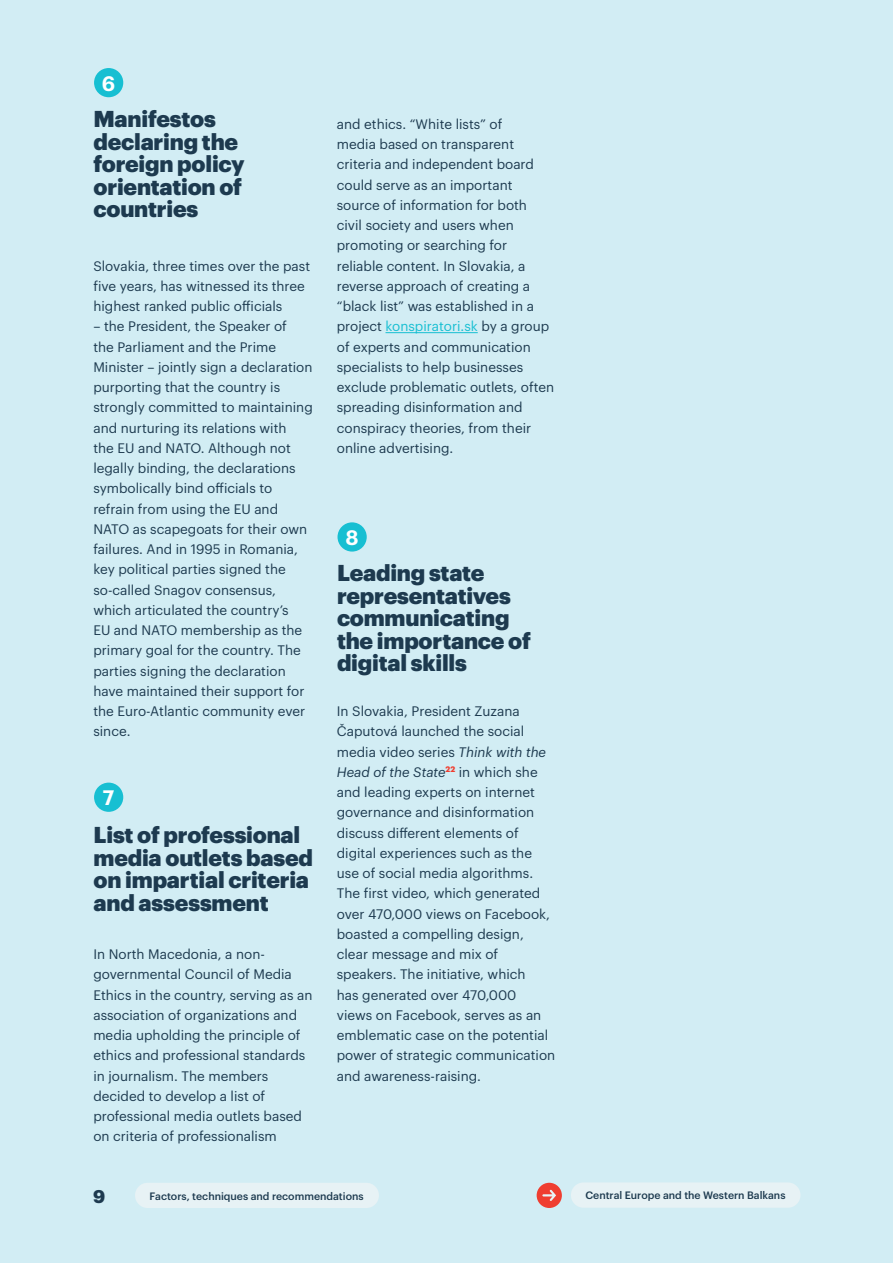
<style>
.page{position:relative;width:893px;height:1263px;background:#d2edf4}
.page>*{position:absolute;margin:0;border:0;box-sizing:border-box;transform-origin:0 0}
.t1{font:900 22.5px/22.5px "Graphik";letter-spacing:-.01em;color:#1d3a4f}
.t2{font:600 20.55px "Graphik";color:#fff}
.t3{font:700 18px "Graphik";color:#1d3a4f}
.t4{font:13.5px/20.2px "Graphik";color:#1d3a4f}
.t5{font:500 10.5px "Graphik";color:#1d3a4f}
.s1{color:#17bfd2}
.s2{font-style:italic}
</style>
<div class="page">
<div style="left:571px;top:1182px;width:229px;height:26px;background:#e7f2f5;border-radius:13px"></div>
<div style="left:135px;top:1183px;width:244px;height:25px;background:#e7f2f5;border-radius:13px"></div>
<div style="left:537px;top:1183px;width:25px;height:25px;background:#ef3e30;border-radius:50%"></div>
<svg style="left:542px;top:1190px;width:14px;height:11px"></svg>
<hr style="left:385px;top:332px;width:93px;height:1px;background:#17bfd2">
<div style="left:94px;top:68px;width:29px;height:29px;background:#17bfd2;border-radius:50%"></div>
<div style="left:94px;top:783px;width:29px;height:29px;background:#17bfd2;border-radius:50%"></div>
<div style="left:337px;top:522px;width:30px;height:30px;background:#17bfd2;border-radius:50%"></div>
<h2 class="t2" style="left:102px;top:68px;width:15px">6</h2>
<h1 class="t1" style="left:94px;top:106px;width:153px">Manifestos declaring the foreign policy orientation of countries</h1>
<p class="t4" style="left:93px;top:254px;width:218px">Slovakia, three times over the past five years, has witnessed its three highest ranked public officials</p>
<p class="t4" style="left:93px;top:315px;width:221px">– the President, the Speaker of<br>the Parliament and the Prime<br>Minister – jointly sign a declaration purporting that the country is strongly committed to maintaining and nurturing its relations with<br>the EU and NATO. Although not legally binding, the declarations symbolically bind officials to refrain from using the EU and<br>NATO as scapegoats for their own failures. And in 1995 in Romania, key political parties signed the so-called Snagov consensus, which articulated the country’s<br>EU and NATO membership as the primary goal for the country. The parties signing the declaration have maintained their support for the Euro-Atlantic community ever since.</p>
<h2 class="t2" style="left:103px;top:782px;width:13px">7</h2>
<h1 class="t1" style="left:94px;top:822px;width:221px">List of professional media outlets based on impartial criteria and assessment</h1>
<p class="t4" style="left:93px;top:943px;width:221px">In North Macedonia, a non&shy;governmental Council of Media<br>Ethics in the country, serving as an association of organizations and media upholding the principle of ethics and professional standards in journalism. The members decided to develop a list of professional media outlets based on criteria of professionalism</p>
<p class="t4" style="left:337px;top:113px;width:219px">and ethics. “White lists” of<br>media based on transparent criteria and independent board could serve as an important source of information for both civil society and users when promoting or searching for reliable content. In Slovakia, a reverse approach of creating a “black list” was established in a project <span class="s1">konspiratori.sk</span> by a group of experts and communication specialists to help businesses exclude problematic outlets, often spreading disinformation and conspiracy theories, from their online advertising.</p>
<h2 class="t2" style="left:346px;top:522px;width:15px">8</h2>
<h1 class="t1" style="left:337px;top:560px;width:195px">Leading state representatives communicating the importance of digital skills</h1>
<p class="t4" style="left:337px;top:700px;width:220px">In Slovakia, President Zuzana<br>Čaputová launched the social media video series <span class="s2">Think with the<br>Head of the State</span><sup>22</sup> in which she and leading experts on internet governance and disinformation discuss different elements of digital experiences such as the use of social media algorithms.<br>The first video, which generated over 470,000 views on Facebook, boasted a compelling design, clear message and mix of speakers. The initiative, which<br>has generated over 470,000<br>views on Facebook, serves as an emblematic case on the potential power of strategic communication and awareness-raising.</p>
<h3 class="t3" style="left:93px;top:1182px;width:14px">9</h3>
<p class="t5" style="left:150px;top:1188px;width:216px">Factors, techniques and recommendations</p>
<p class="t5" style="left:585px;top:1187px;width:202px">Central Europe and the Western Balkans</p>
</div>
